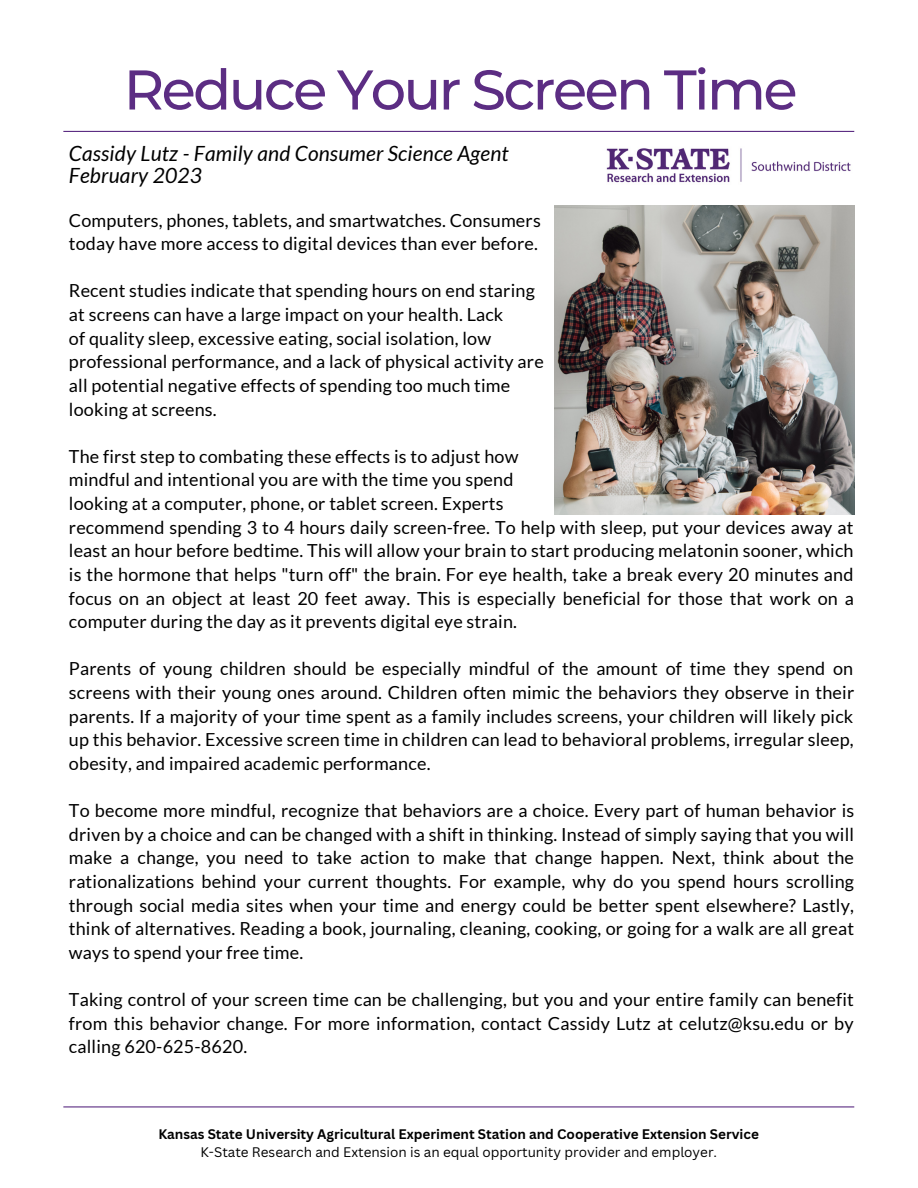
<style>
.page{position:relative;width:918px;height:1188px;background:#fff}
.page>*{position:absolute;margin:0;border:0;box-sizing:border-box;transform-origin:0 0}
.t1{font:500 55.8px "Montserrat";letter-spacing:-.045em;color:#5c2d83}
.t2{font:italic 21px/21.3px "Lato";letter-spacing:.01em;color:#000}
.t3{font:18px/23.7px "Lato";letter-spacing:.01em;color:#000}
.t4{font:700 13.5px "Canva Sans";color:#000}
.t5{font:13.5px "Canva Sans";color:#000}
</style>
<div class="page">
<img style="left:555px;top:205px;width:299px;height:310px">
<hr style="left:63px;top:131px;width:791px;height:1px;background:#5c2d83">
<img style="left:606px;top:148px;width:245px;height:35px">
<hr style="left:63px;top:1106px;width:791px;height:1px;background:#5c2d83">
<h1 class="t1" style="left:124px;top:56px;width:675px">Reduce Your Screen Time</h1>
<p class="t2" style="left:69px;top:143px;width:441px">Cassidy Lutz - Family and Consumer Science Agent<br>February 2023</p>
<p class="t3" style="left:69px;top:208px;width:473px">Computers, phones, tablets, and smartwatches. Consumers today have more access to digital devices than ever before.</p>
<p class="t3" style="left:69px;top:279px;width:476px">Recent studies indicate that spending hours on end staring at screens can have a large impact on your health. Lack<br>of quality sleep, excessive eating, social isolation, low professional performance, and a lack of physical activity are all potential negative effects of spending too much time looking at screens.</p>
<p class="t3" style="left:69px;top:444px;width:787px">The first step to combating these effects is to adjust how<br>mindful and intentional you are with the time you spend<br>looking at a computer, phone, or tablet screen. Experts<br>recommend spending 3 to 4 hours daily screen-free. To help with sleep, put your devices away at least an hour before bedtime. This will allow your brain to start producing melatonin sooner, which is the hormone that helps "turn off" the brain. For eye health, take a break every 20 minutes and focus on an object at least 20 feet away. This is especially beneficial for those that work on a computer during the day as it prevents digital eye strain.</p>
<p class="t3" style="left:69px;top:657px;width:787px;text-align:justify">Parents of young children should be especially mindful of the amount of time they spend on screens with their young ones around. Children often mimic the behaviors they observe in their parents. If a majority of your time spent as a family includes screens, your children will likely pick up this behavior. Excessive screen time in children can lead to behavioral problems, irregular sleep, obesity, and impaired academic performance.</p>
<p class="t3" style="left:69px;top:798px;width:787px;text-align:justify">To become more mindful, recognize that behaviors are a choice. Every part of human behavior is driven by a choice and can be changed with a shift in thinking. Instead of simply saying that you will make a change, you need to take action to make that change happen. Next, think about the rationalizations behind your current thoughts. For example, why do you spend hours scrolling through social media sites when your time and energy could be better spent elsewhere? Lastly, think of alternatives. Reading a book, journaling, cleaning, cooking, or going for a walk are all great ways to spend your free time.</p>
<p class="t3" style="left:69px;top:987px;width:787px;text-align:justify">Taking control of your screen time can be challenging, but you and your entire family can benefit from this behavior change. For more information, contact Cassidy Lutz at celutz@ksu.edu or by calling 620-625-8620.</p>
<p class="t4" style="left:158px;top:1124px;width:602px">Kansas State University Agricultural Experiment Station and Cooperative Extension Service</p>
<p class="t5" style="left:201px;top:1142px;width:518px">K-State Research and Extension is an equal opportunity provider and employer.</p>
</div>
